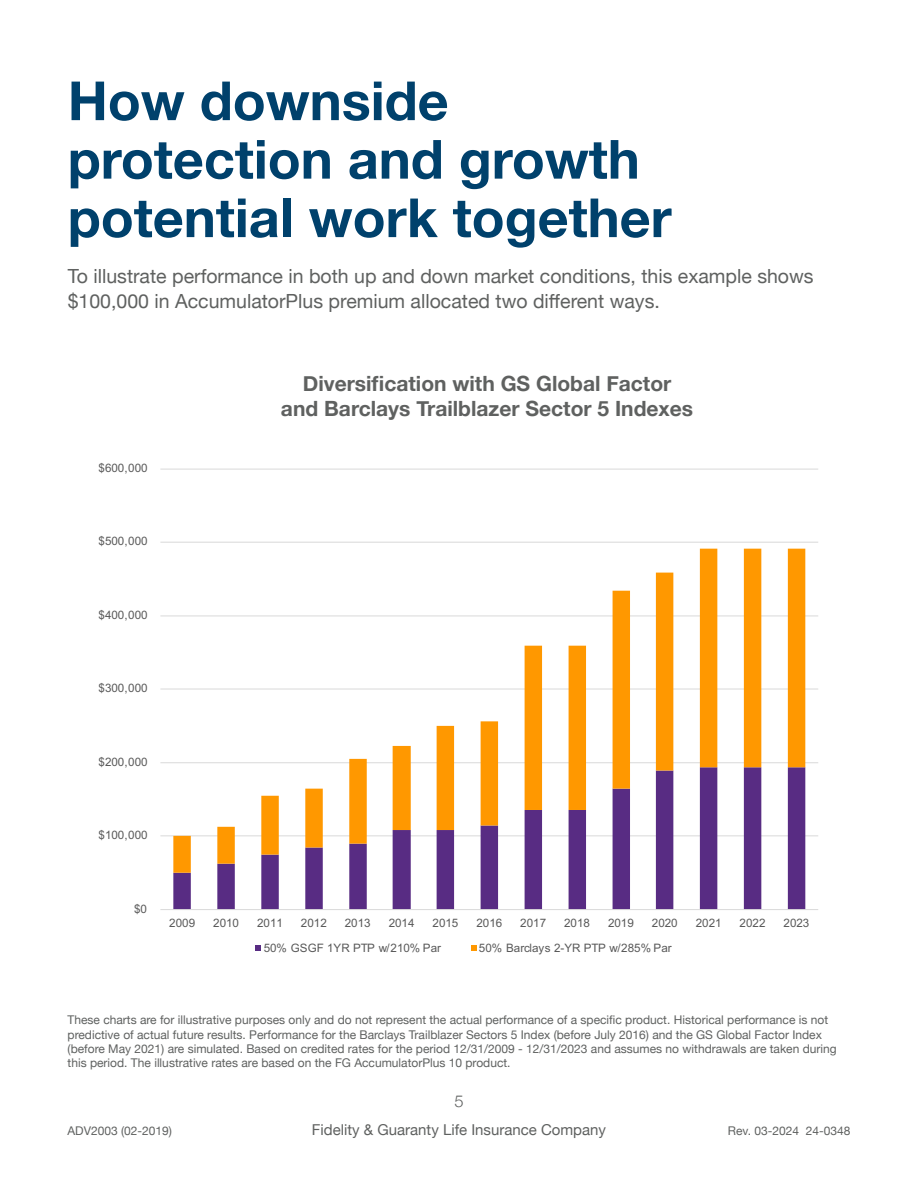
<style>
.page{position:relative;width:918px;height:1188px;background:#fff}
.page>*{position:absolute;margin:0;border:0;box-sizing:border-box;transform-origin:0 0}
.t1{font:700 54px/58.5px "Helvetica Neue";color:#00416c}
.t2{font:700 21px/25.2px "Helvetica Neue";color:#5f6160;text-align:center}
.t3{font:19.5px/25.5px "Helvetica Neue";color:#5f6160}
.t4{font:300 16.5px "Helvetica Neue";color:#5f6160}
.t5{font:15px "Helvetica Neue";color:#5f6160}
.t6{font:12px/14.4px "Helvetica Neue";color:#5f6160}
.t7{font:11.7px "Arial";color:#595959}
</style>
<div class="page">
<svg style="left:160px;top:468px;width:658px;height:483px"></svg>
<h1 class="t1" style="left:68px;top:73px;width:605px">How downside protection and growth potential work together</h1>
<h3 class="t3" style="left:68px;top:264px;width:747px">To illustrate performance in both up and down market conditions, this example shows $100,000 in AccumulatorPlus premium allocated two different ways.</h3>
<p class="t7" style="left:99px;top:460px;width:51px">$600,000</p>
<p class="t7" style="left:99px;top:533px;width:51px">$500,000</p>
<p class="t7" style="left:99px;top:607px;width:51px">$400,000</p>
<p class="t7" style="left:99px;top:680px;width:51px">$300,000</p>
<p class="t7" style="left:99px;top:754px;width:51px">$200,000</p>
<p class="t7" style="left:99px;top:827px;width:51px">$100,000</p>
<h2 class="t2" style="left:281px;top:371px;width:414px">Diversification with GS Global Factor<br>and Barclays Trailblazer Sector 5 Indexes</h2>
<p class="t7" style="left:134px;top:901px;width:14px">$0</p>
<p class="t7" style="left:169px;top:915px;width:27px">2009</p>
<p class="t7" style="left:213px;top:915px;width:27px">2010</p>
<p class="t7" style="left:257px;top:915px;width:27px">2011</p>
<p class="t7" style="left:301px;top:915px;width:27px">2012</p>
<p class="t7" style="left:345px;top:915px;width:27px">2013</p>
<p class="t7" style="left:389px;top:915px;width:27px">2014</p>
<p class="t7" style="left:433px;top:915px;width:27px">2015</p>
<p class="t7" style="left:476px;top:915px;width:27px">2016</p>
<p class="t7" style="left:520px;top:915px;width:27px">2017</p>
<p class="t7" style="left:564px;top:915px;width:27px">2018</p>
<p class="t7" style="left:608px;top:915px;width:27px">2019</p>
<p class="t7" style="left:652px;top:915px;width:27px">2020</p>
<p class="t7" style="left:696px;top:915px;width:27px">2021</p>
<p class="t7" style="left:740px;top:915px;width:27px">2022</p>
<p class="t7" style="left:784px;top:915px;width:27px">2023</p>
<p class="t7" style="left:264px;top:939px;width:179px">50% GSGF 1YR PTP w/210% Par</p>
<p class="t7" style="left:479px;top:939px;width:194px">50% Barclays 2-YR PTP w/285% Par</p>
<p class="t6" style="left:68px;top:1014px;width:771px">These charts are for illustrative purposes only and do not represent the actual performance of a specific product. Historical performance is not predictive of actual future results. Performance for the Barclays Trailblazer Sectors 5 Index (before July 2016) and the GS Global Factor Index (before May 2021) are simulated. Based on credited rates for the period 12/31/2009 - 12/31/2023 and assumes no withdrawals are taken during this period. The illustrative rates are based on the FG AccumulatorPlus 10 product.</p>
<h3 class="t4" style="left:454px;top:1088px;width:11px">5</h3>
<p class="t6" style="left:68px;top:1124px;width:106px">ADV2003 (02-2019)</p>
<p class="t5" style="left:312px;top:1119px;width:296px">Fidelity &amp; Guaranty Life Insurance Company</p>
<p class="t6" style="left:728px;top:1124px;width:124px">Rev. 03-2024 24-0348</p>
</div>
